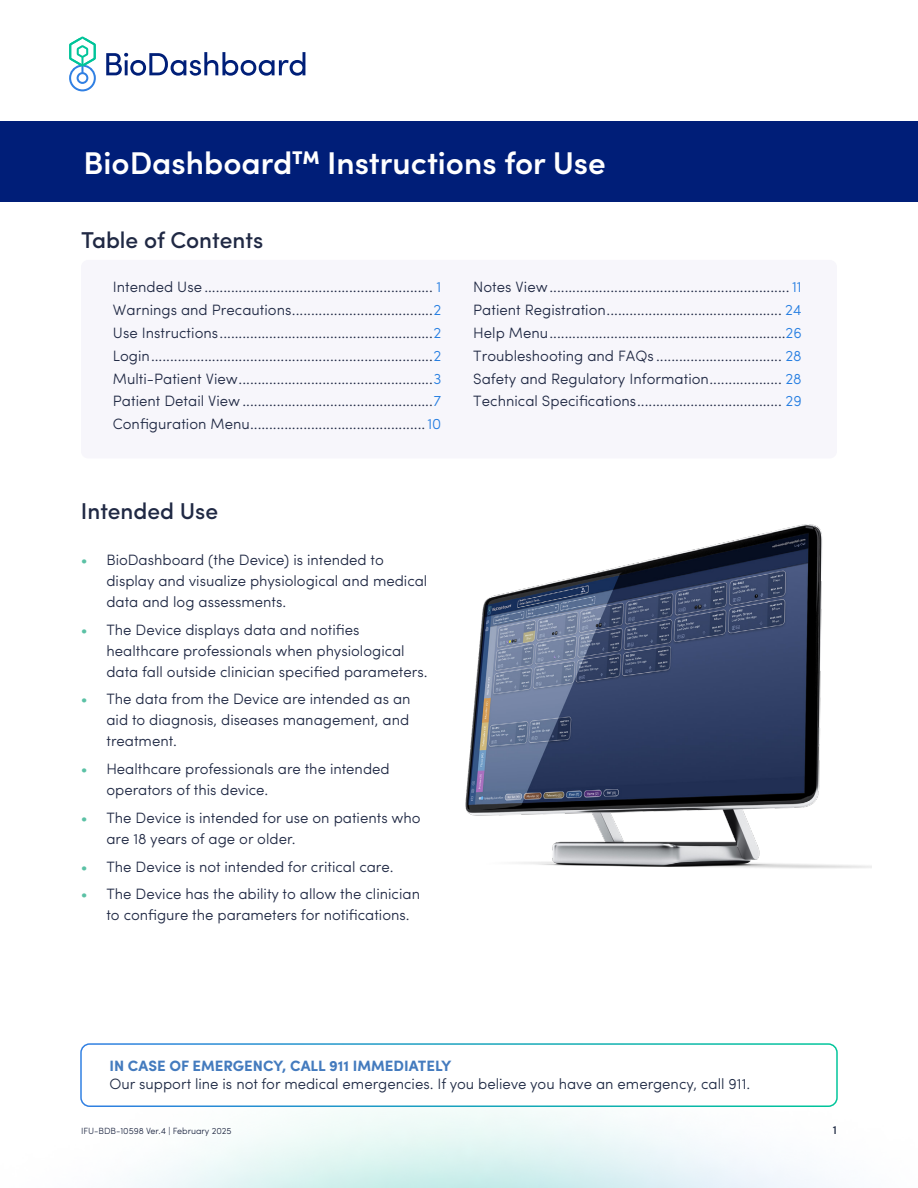
<style>
.page{position:relative;width:918px;height:1188px;background:#fff}
.page>*{position:absolute;margin:0;border:0;box-sizing:border-box;transform-origin:0 0}
.t1{font:600 31.5px "Sofia Pro";color:#fff}
.t2{font:500 22.95px "Sofia Pro";color:#202944}
.t3{font:300 15px/22.8px "Sofia Pro";color:#202944}
.t4{font:300 15px "Sofia Pro";color:#1f2a44}
.t5{font:700 15px "Sofia Pro";color:#447bbe}
.t6{font:500 12px "Sofia Pro";color:#1f2a44}
.t7{font:300 9px "Sofia Pro";color:#202944}
.s1{color:#247de1}
.s2{color:#5bc1a5}
</style>
<div class="page">
<svg style="left:69px;top:37px;width:27px;height:54px"></svg>
<svg style="left:106px;top:52px;width:199px;height:24px"></svg>
<img style="left:83px;top:1046px;width:752px;height:142px">
<div style="left:81px;top:1044px;width:756px;height:62px;background:#fff;border-radius:9px"></div>
<div style="left:80px;top:1043px;width:758px;height:64px;border:2px solid #fff;border-radius:9px"></div>
<div style="left:0;top:121px;width:918px;height:81px;background:#001e78"></div>
<div style="left:81px;top:260px;width:756px;height:198px;background:#f7f6fb;border-radius:7px"></div>
<img style="left:465px;top:524px;width:407px;height:345px">
<h1 class="t1" style="left:84px;top:139px;width:524px">BioDashboard<sup>TM</sup> Instructions for Use</h1>
<h2 class="t2" style="left:81px;top:223px;width:184px">Table of Contents</h2>
<p class="t3" style="left:113px;top:275px;width:330px;text-align:justify">Intended Use ............................................................ <span class="s1">1<br></span>Warnings and Precautions.....................................<span class="s1">2<br></span>Use Instructions........................................................<span class="s1">2<br></span>Login..........................................................................<span class="s1">2<br></span>Multi-Patient View...................................................<span class="s1">3<br></span>Patient Detail View ..................................................<span class="s1">7<br></span>Configuration Menu..............................................<span class="s1">10</span></p>
<p class="t3" style="left:473px;top:275px;width:330px;text-align:justify">Notes View............................................................... <span class="s1">11<br></span>Patient Registration.............................................. <span class="s1">24<br></span>Help Menu..............................................................<span class="s1">26<br></span>Troubleshooting and FAQs ................................. <span class="s1">28<br></span>Safety and Regulatory Information................... <span class="s1">28<br></span>Technical Specifications...................................... <span class="s1">29</span></p>
<h2 class="t2" style="left:81px;top:494px;width:139px">Intended Use</h2>
<p class="t3" style="left:106px;top:548px;width:322px;line-height:21px;text-indent:-26px"><span class="s2">•</span> BioDashboard (the Device) is intended to display and visualize physiological and medical data and log assessments.</p>
<p class="t3" style="left:106px;top:618px;width:323px;line-height:21px;text-indent:-26px"><span class="s2">•</span> The Device displays data and notifies healthcare professionals when physiological data fall outside clinician specified parameters.</p>
<p class="t3" style="left:106px;top:688px;width:306px;line-height:21px;text-align:justify;text-indent:-26px"><span class="s2">•</span> The data from the Device are intended as an aid to diagnosis, diseases management, and treatment.</p>
<p class="t3" style="left:106px;top:757px;width:285px;line-height:21px;text-indent:-26px"><span class="s2">•</span> Healthcare professionals are the intended operators of this device.</p>
<p class="t3" style="left:106px;top:806px;width:316px;line-height:21px;text-indent:-26px"><span class="s2">•</span> The Device is intended for use on patients who are 18 years of age or older.</p>
<p class="t3" style="left:81px;top:854px;width:314px"><span class="s2">•</span> The Device is not intended for critical care.</p>
<p class="t3" style="left:106px;top:883px;width:315px;line-height:21px;text-indent:-26px"><span class="s2">•</span> The Device has the ability to allow the clinician to configure the parameters for notifications.</p>
<p class="t5" style="left:110px;top:1054px;width:343px">IN CASE OF EMERGENCY, CALL 911 IMMEDIATELY</p>
<p class="t4" style="left:110px;top:1072px;width:642px">Our support line is not for medical emergencies. If you believe you have an emergency, call 911.</p>
<p class="t7" style="left:81px;top:1124px;width:152px">IFU-BDB-10598 Ver.4 | February 2025</p>
<p class="t6" style="left:833px;top:1121px;width:6px">1</p>
</div>
